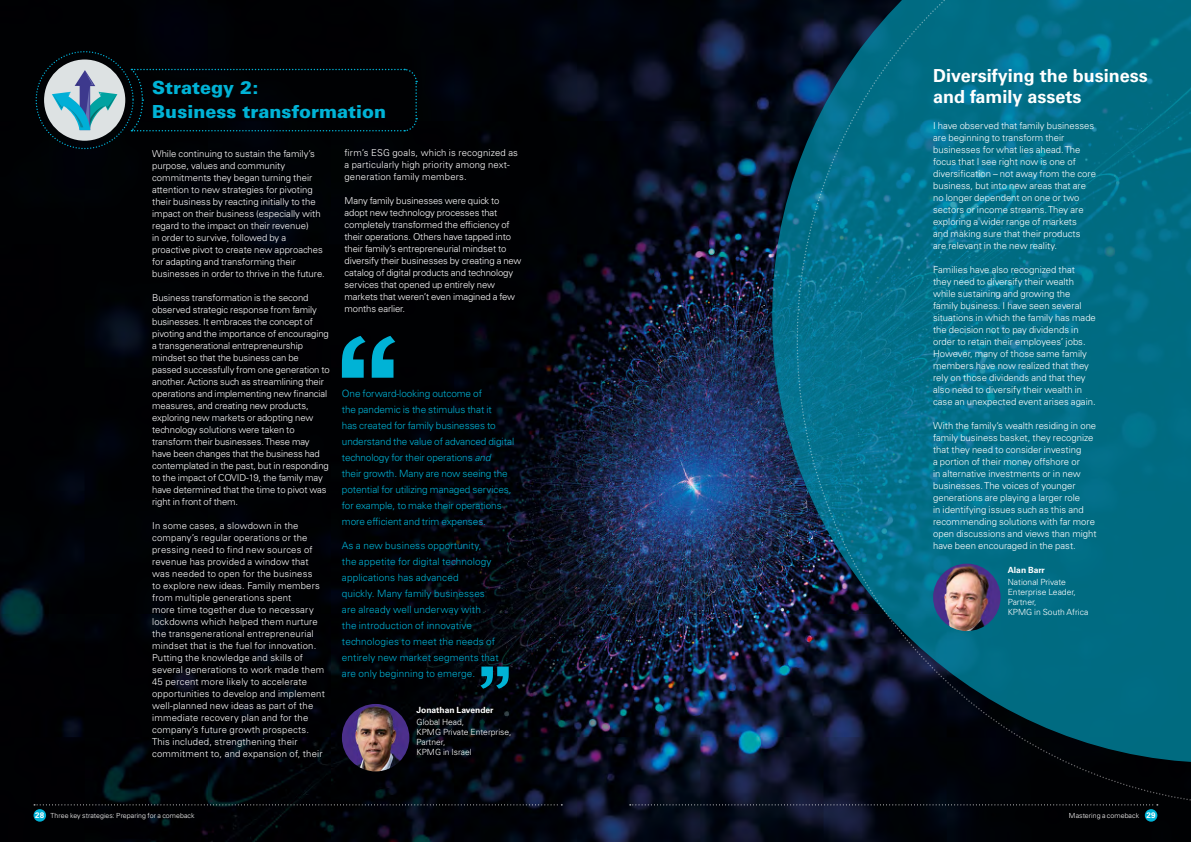
<style>
.page{position:relative;width:1191px;height:842px;background:#fff}
.page>*{position:absolute;margin:0;border:0;box-sizing:border-box;transform-origin:0 0}
.t1{font:700 18px/21px "Univers LT Std";color:#fff}
.t2{font:900 18px/24px "Univers LT Std";color:#00b3d6}
.t3{font:300 10px/16px "Univers LT Std";letter-spacing:-.01em;color:#00b3d6}
.t4{font:300 10px/16px "Univers LT Std";letter-spacing:.01em;color:#00b3d6}
.t5{font:300 9.5px/12px "Univers LT Std";color:#fff}
.t6{font:300 9.5px/12px "Univers LT Std";letter-spacing:.02em;color:#fff}
.t7{font:300 8.5px/10px "Univers LT Std";color:#fff}
.t8{font:700 8.5px "Univers LT Std";color:#fff}
.t9{font:300 7px "Univers LT Std";letter-spacing:.005em;color:#fff}
.s1{font-style:italic}
.s2{font-weight:700;font-size:8px}
</style>
<div class="page">
<img style="left:0;top:0;width:1191px;height:842px">
<img style="left:766px;top:0;width:425px;height:769px">
<svg style="left:782px;top:310px;width:409px;height:496px;background:#045369"></svg>
<svg style="left:797px;top:0;width:394px;height:308px;background:#026982"></svg>
<div style="left:44px;top:60px;width:81px;height:81px;background:#dde2e3;border-radius:50%"></div>
<svg style="left:52px;top:70px;width:65px;height:60px"></svg>
<svg style="left:342px;top:336px;width:23px;height:42px"></svg>
<svg style="left:372px;top:336px;width:23px;height:42px"></svg>
<svg style="left:480px;top:666px;width:29px;height:23px"></svg>
<img style="left:342px;top:704px;width:67px;height:67px;border-radius:34px">
<div style="left:130px;top:68px;width:288px;height:64px;background:#000103"></div>
<img style="left:933px;top:564px;width:67px;height:67px;border-radius:34px">
<div style="left:1144px;top:809px;width:13px;height:13px;background:#00b3d6;border-radius:50%"></div>
<div style="left:34px;top:809px;width:12px;height:13px;background:#00b3d6;border-radius:50%"></div>
<svg style="left:34px;top:804px;width:528px;height:1px"></svg>
<svg style="left:630px;top:804px;width:527px;height:1px"></svg>
<h1 class="t2" style="left:152px;top:75px;width:235px">Strategy 2:<br>Business transformation</h1>
<p class="t5" style="left:152px;top:147px;width:174px">While continuing to sustain the family’s purpose, values and community commitments they began turning their attention to new strategies for pivoting their business by reacting initially to the impact on their business (especially with regard to the impact on their revenue)<br>in order to survive, followed by a proactive pivot to create new approaches for adapting and transforming their businesses in order to thrive in the future.</p>
<p class="t5" style="left:152px;top:291px;width:179px">Business transformation is the second observed strategic response from family businesses. It embraces the concept of pivoting and the importance of encouraging a transgenerational entrepreneurship mindset so that the business can be passed successfully from one generation to another. Actions such as streamlining their operations and implementing new financial measures, and creating new products, exploring new markets or adopting new technology solutions were taken to transform their businesses. These may have been changes that the business had contemplated in the past, but in responding to the impact of COVID-19, the family may have determined that the time to pivot was right in front of them.</p>
<p class="t6" style="left:152px;top:519px;width:174px">In some cases, a slowdown in the company’s regular operations or the pressing need to find new sources of revenue has provided a window that was needed to open for the business<br>to explore new ideas. Family members from multiple generations spent<br>more time together due to necessary lockdowns which helped them nurture the transgenerational entrepreneurial mindset that is the fuel for innovation.<br>Putting the knowledge and skills of several generations to work made them 45 percent more likely to accelerate opportunities to develop and implement well-planned new ideas as part of the immediate recovery plan and for the company’s future growth prospects.<br>This included, strengthening their commitment to, and expansion of, their</p>
<p class="t6" style="left:344px;top:147px;width:175px">firm’s ESG goals, which is recognized as a particularly high priority among next&shy;generation family members.</p>
<p class="t5" style="left:344px;top:195px;width:178px">Many family businesses were quick to adopt new technology processes that completely transformed the efficiency of their operations. Others have tapped into their family’s entrepreneurial mindset to diversify their businesses by creating a new catalog of digital products and technology services that opened up entirely new markets that weren’t even imagined a few months earlier.</p>
<p class="t3" style="left:342px;top:385px;width:174px">One forward-looking outcome of<br>the pandemic is the stimulus that it<br>has created for family businesses to understand the value of advanced digital technology for their operations <span class="s1">and<br></span>their growth. Many are now seeing the potential for utilizing managed services, for example, to make their operations more efficient and trim expenses.</p>
<p class="t4" style="left:342px;top:537px;width:158px">As a new business opportunity, the appetite for digital technology applications has advanced<br>quickly. Many family businesses are already well underway with<br>the introduction of innovative technologies to meet the needs of entirely new market segments that are only beginning to emerge.</p>
<p class="t8" style="left:416px;top:705px;width:79px">Jonathan Lavender</p>
<p class="t7" style="left:416px;top:717px;width:97px">Global Head,<br>KPMG Private Enterprise,<br>Partner,<br>KPMG in Israel</p>
<h1 class="t1" style="left:933px;top:65px;width:216px">Diversifying the business and family assets</h1>
<p class="t5" style="left:933px;top:119px;width:164px">I have observed that family businesses are beginning to transform their businesses for what lies ahead. The focus that I see right now is one of diversification – not away from the core business, but into new areas that are no longer dependent on one or two sectors or income streams. They are exploring a wider range of markets<br>and making sure that their products<br>are relevant in the new reality.</p>
<p class="t5" style="left:933px;top:263px;width:164px">Families have also recognized that<br>they need to diversify their wealth while sustaining and growing the family business. I have seen several situations in which the family has made the decision not to pay dividends in order to retain their employees’ jobs.<br>However, many of those same family members have now realized that they rely on those dividends and that they also need to diversify their wealth in case an unexpected event arises again.</p>
<p class="t5" style="left:933px;top:419px;width:165px">With the family’s wealth residing in one family business basket, they recognize that they need to consider investing<br>a portion of their money offshore or<br>in alternative investments or in new businesses. The voices of younger generations are playing a larger role<br>in identifying issues such as this and recommending solutions with far more open discussions and views than might have been encouraged in the past.</p>
<p class="t8" style="left:1007px;top:565px;width:38px">Alan Barr</p>
<p class="t7" style="left:1007px;top:577px;width:82px">National Private<br>Enterprise Leader,<br>Partner,<br>KPMG in South Africa</p>
<p class="t9" style="left:35px;top:811px;width:161px"><span class="s2">28</span> Three key strategies: Preparing for a comeback</p>
<p class="t9" style="left:1069px;top:811px;width:88px">Mastering a comeback <span class="s2">29</span></p>
</div>
